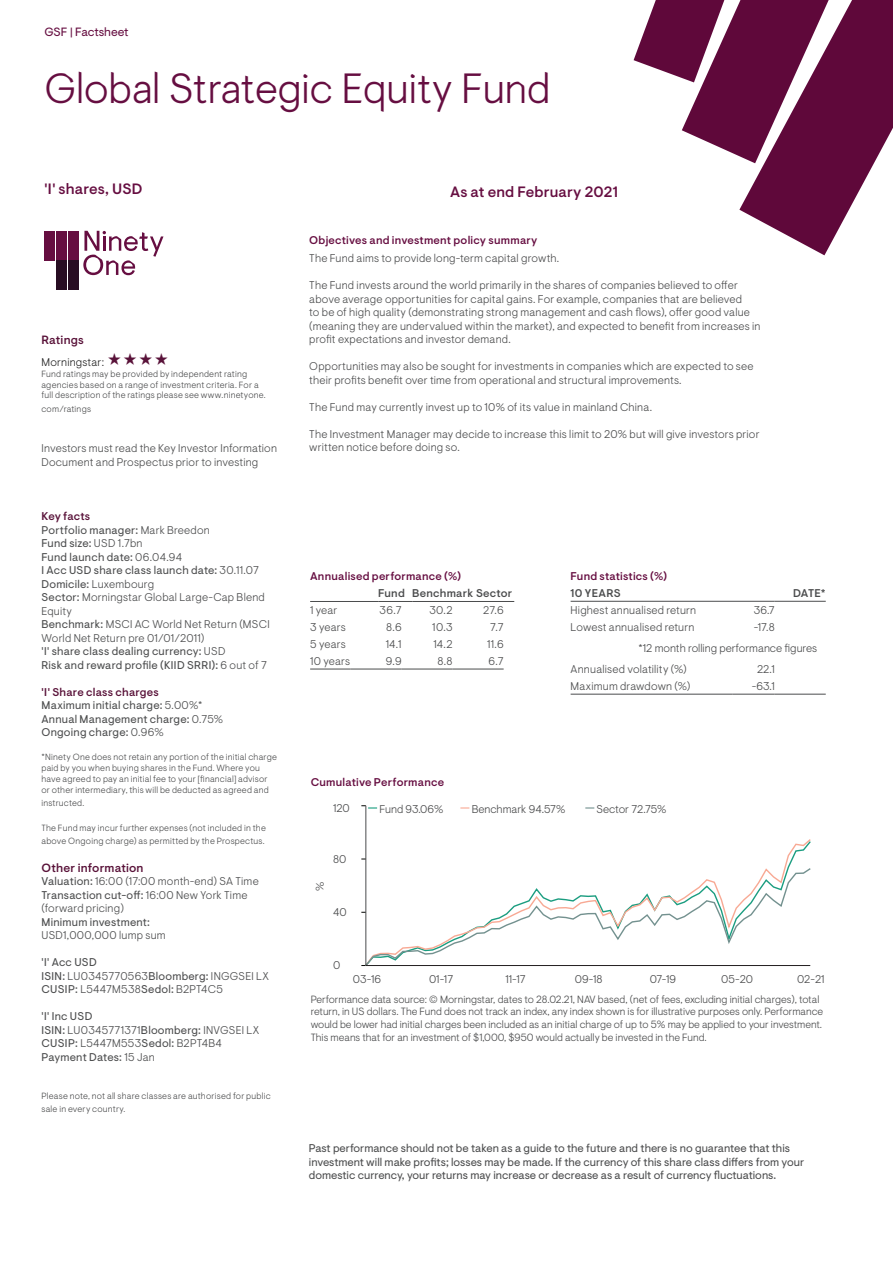
<style>
.page{position:relative;width:893px;height:1263px;background:#fff}
.page>*{position:absolute;margin:0;border:0;box-sizing:border-box;transform-origin:0 0}
.t1{font:300 42px "Ninety One Visuelt Display";color:#660e41}
.t2{font:500 15px "Ninety One Visuelt";letter-spacing:.01em;color:#660e41}
.t3{font:500 12px "Ninety One Visuelt";letter-spacing:.015em;color:#591239}
.t4{font:12px "Ninety One Visuelt";color:#660e41}
.t5{font:300 11.25px/13.5px "Ninety One Visuelt";letter-spacing:.015em;color:#4b4c4d}
.t6{font:11.25px/13.5px "Ninety One Visuelt";letter-spacing:.02em;color:#4b4c4d}
.t7{font:11.25px/13.5px "Ninety One Visuelt";color:#4b4c4d}
.t8{font:500 11.25px "Ninety One Visuelt";letter-spacing:.02em;color:#660e41}
.t9{font:500 11.25px "Ninety One Visuelt";letter-spacing:.02em;color:#4b4c4d}
.t10{font:300 11.25px "Ninety One Visuelt";letter-spacing:.02em;color:#242424}
.t11{font:300 11.25px "Ninety One Visuelt";letter-spacing:-.01em;color:#4b4c4d}
.t12{font:300 10.5px/12.6px "Ninety One Visuelt";color:#4b4c4d}
.t13{font:300 9px/10.8px "Ninety One Visuelt";letter-spacing:.025em;color:#4b4c4d}
.s1{font-weight:500;color:#591239}
.s2{font-weight:300}
.s3{font-weight:400}
</style>
<div class="page">
<hr style="left:571px;top:601px;width:204px;height:1px;background:#4b4c4d">
<hr style="left:775px;top:601px;width:51px;height:1px;background:#4b4c4d">
<hr style="left:571px;top:694px;width:161px;height:1px;background:#4b4c4d">
<hr style="left:732px;top:694px;width:43px;height:1px;background:#4b4c4d">
<hr style="left:775px;top:694px;width:51px;height:1px;background:#4b4c4d">
<hr style="left:310px;top:601px;width:68px;height:1px;background:#4b4c4d">
<hr style="left:378px;top:601px;width:34px;height:1px;background:#4b4c4d">
<hr style="left:412px;top:601px;width:64px;height:1px;background:#4b4c4d">
<hr style="left:476px;top:601px;width:38px;height:1px;background:#4b4c4d">
<hr style="left:310px;top:669px;width:41px;height:1px;background:#4b4c4d">
<hr style="left:351px;top:669px;width:51px;height:1px;background:#4b4c4d">
<hr style="left:402px;top:669px;width:51px;height:1px;background:#4b4c4d">
<hr style="left:453px;top:669px;width:51px;height:1px;background:#4b4c4d">
<svg style="left:361px;top:867px;width:450px;height:99px"></svg>
<svg style="left:361px;top:805px;width:16px;height:3px"></svg>
<hr style="left:366px;top:806px;width:1px;height:159px;background:#4b4c4d">
<hr style="left:366px;top:965px;width:444px;height:1px;background:#231f20">
<svg style="left:634px;top:0;width:259px;height:255px"></svg>
<div style="left:56px;top:231px;width:11px;height:30px;background:#660e41"></div>
<div style="left:44px;top:231px;width:11px;height:30px;background:#660e41"></div>
<div style="left:68px;top:231px;width:11px;height:30px;background:#660e41"></div>
<div style="left:56px;top:261px;width:11px;height:29px;background:#280d22"></div>
<div style="left:68px;top:261px;width:11px;height:29px;background:#280d22"></div>
<svg style="left:83px;top:231px;width:80px;height:44px"></svg>
<p class="t4" style="left:44px;top:25px;width:86px">GSF | Factsheet</p>
<h1 class="t1" style="left:44px;top:64px;width:508px">Global Strategic Equity Fund</h1>
<h2 class="t2" style="left:44px;top:180px;width:100px">'I' shares, USD</h2>
<h2 class="t2" style="left:450px;top:183px;width:169px">As at end February 2021</h2>
<p class="t3" style="left:41px;top:333px;width:44px">Ratings</p>
<p class="t10" style="left:41px;top:356px;width:64px">Morningstar:</p>
<p class="t13" style="left:41px;top:368px;width:226px">Fund ratings may be provided by independent rating agencies based on a range of investment criteria. For a full description of the ratings please see www.ninetyone.</p>
<p class="t13" style="left:41px;top:404px;width:51px">com/ratings</p>
<p class="t5" style="left:41px;top:442px;width:237px">Investors must read the Key Investor Information<br>Document and Prospectus prior to investing</p>
<p class="t6" style="left:41px;top:510px;width:230px"><span class="s1">Key facts<br></span>Portfolio manager: <span class="s2">Mark Breedon<br></span>Fund size: <span class="s2">USD 1.7bn<br></span>Fund launch date: <span class="s2">06.04.94<br></span>I Acc USD share class launch date: <span class="s2">30.11.07<br></span>Domicile: <span class="s2">Luxembourg<br></span>Sector: <span class="s2">Morningstar Global Large-Cap Blend<br>Equity<br></span>Benchmark: <span class="s2">MSCI AC World Net Return (MSCI<br>World Net Return pre 01/01/2011)<br></span>'I' share class dealing currency: <span class="s2">USD<br></span>Risk and reward profile (KIID SRRI): <span class="s2">6 out of 7</span></p>
<p class="t6" style="left:41px;top:685px;width:183px"><span class="s1">'I' Share class charges<br></span>Maximum initial charge: <span class="s2">5.00%*<br></span>Annual Management charge: <span class="s2">0.75%<br></span>Ongoing charge: <span class="s2">0.96%</span></p>
<p class="t13" style="left:41px;top:752px;width:237px">*Ninety One does not retain any portion of the initial charge paid by you when buying shares in the Fund. Where you have agreed to pay an initial fee to your [financial] advisor or other intermediary, this will be deducted as agreed and</p>
<p class="t13" style="left:41px;top:798px;width:44px">instructed.</p>
<p class="t13" style="left:41px;top:821px;width:226px;line-height:13.5px">The Fund may incur further expenses (not included in the above Ongoing charge) as permitted by the Prospectus.</p>
<p class="t3" style="left:41px;top:861px;width:104px">Other information</p>
<p class="t5" style="left:41px;top:875px;width:219px"><span class="s3">Valuation:</span> 16:00 (17:00 month-end) SA Time<br><span class="s3">Transaction cut-off:</span> 16:00 New York Time (forward pricing)</p>
<p class="t6" style="left:41px;top:916px;width:110px">Minimum investment:</p>
<p class="t5" style="left:41px;top:929px;width:126px">USD1,000,000 lump sum</p>
<p class="t5" style="left:41px;top:956px;width:229px"><span class="s3">'I' Acc USD<br>ISIN:</span> LU0345770563<span class="s3">Bloomberg:</span> INGGSEI LX<br><span class="s3">CUSIP:</span> L5447M538<span class="s3">Sedol:</span> B2PT4C5</p>
<p class="t6" style="left:41px;top:1010px;width:219px">'I' Inc USD<br>ISIN: <span class="s2">LU0345771371</span>Bloomberg: <span class="s2">INVGSEI LX<br></span>CUSIP: <span class="s2">L5447M553</span>Sedol: <span class="s2">B2PT4B4<br></span>Payment Dates: <span class="s2">15 Jan</span></p>
<p class="t13" style="left:41px;top:1089px;width:231px;line-height:13.5px">Please note, not all share classes are authorised for public sale in every country.</p>
<p class="t8" style="left:309px;top:234px;width:230px">Objectives and investment policy summary</p>
<p class="t5" style="left:309px;top:252px;width:251px">The Fund aims to provide long-term capital growth.</p>
<p class="t5" style="left:309px;top:279px;width:453px">The Fund invests around the world primarily in the shares of companies believed to offer above average opportunities for capital gains. For example, companies that are believed<br>to be of high quality (demonstrating strong management and cash flows), offer good value (meaning they are undervalued within the market), and expected to benefit from increases in profit expectations and investor demand.</p>
<p class="t5" style="left:309px;top:360px;width:446px">Opportunities may also be sought for investments in companies which are expected to see their profits benefit over time from operational and structural improvements.</p>
<p class="t5" style="left:309px;top:400px;width:344px">The Fund may currently invest up to 10% of its value in mainland China.</p>
<p class="t5" style="left:309px;top:427px;width:452px">The Investment Manager may decide to increase this limit to 20% but will give investors prior written notice before doing so.</p>
<p class="t8" style="left:310px;top:570px;width:153px">Annualised performance (%)</p>
<p class="t9" style="left:378px;top:587px;width:135px">Fund Benchmark Sector</p>
<p class="t5" style="left:310px;top:604px;width:29px">1 year</p>
<p class="t5" style="left:380px;top:604px;width:23px">36.7</p>
<p class="t5" style="left:429px;top:604px;width:25px">30.2</p>
<p class="t5" style="left:483px;top:604px;width:22px">27.6</p>
<p class="t5" style="left:310px;top:621px;width:37px">3 years</p>
<p class="t5" style="left:386px;top:621px;width:17px">8.6</p>
<p class="t5" style="left:432px;top:621px;width:22px">10.3</p>
<p class="t5" style="left:490px;top:621px;width:15px">7.7</p>
<p class="t5" style="left:310px;top:637px;width:37px">5 years</p>
<p class="t5" style="left:386px;top:637px;width:17px">14.1</p>
<p class="t5" style="left:433px;top:637px;width:21px">14.2</p>
<p class="t5" style="left:487px;top:637px;width:18px">11.6</p>
<p class="t5" style="left:310px;top:654px;width:42px">10 years</p>
<p class="t5" style="left:386px;top:654px;width:17px">9.9</p>
<p class="t5" style="left:437px;top:654px;width:17px">8.8</p>
<p class="t5" style="left:488px;top:654px;width:17px">6.7</p>
<p class="t8" style="left:311px;top:776px;width:135px">Cumulative Performance</p>
<p class="t8" style="left:571px;top:569px;width:98px">Fund statistics (%)</p>
<p class="t9" style="left:571px;top:586px;width:52px">10 YEARS</p>
<p class="t9" style="left:793px;top:586px;width:34px">DATE*</p>
<p class="t5" style="left:571px;top:603px;width:127px">Highest annualised return</p>
<p class="t5" style="left:754px;top:603px;width:22px">36.7</p>
<p class="t5" style="left:571px;top:620px;width:125px">Lowest annualised return</p>
<p class="t5" style="left:754px;top:620px;width:23px">-17.8</p>
<p class="t5" style="left:639px;top:641px;width:180px">*12 month rolling performance figures</p>
<p class="t5" style="left:571px;top:662px;width:118px">Annualised volatility (%)</p>
<p class="t5" style="left:757px;top:662px;width:19px">22.1</p>
<p class="t5" style="left:571px;top:679px;width:121px">Maximum drawdown (%)</p>
<p class="t5" style="left:752px;top:679px;width:24px">-63.1</p>
<p class="t5" style="left:333px;top:802px;width:18px">120</p>
<p class="t5" style="left:379px;top:802px;width:66px">Fund 93.06%</p>
<p class="t5" style="left:472px;top:802px;width:95px">Benchmark 94.57%</p>
<p class="t11" style="left:597px;top:802px;width:71px">Sector 72.75%</p>
<p class="t5" style="left:313px;top:891px;width:11px;rotate:-90deg">%</p>
<p class="t5" style="left:333px;top:853px;width:15px">80</p>
<p class="t5" style="left:333px;top:906px;width:15px">40</p>
<p class="t5" style="left:333px;top:958px;width:9px">0</p>
<p class="t5" style="left:797px;top:972px;width:29px">02-21</p>
<p class="t12" style="left:311px;top:993px;width:514px">Performance data source: © Morningstar, dates to 28.02.21, NAV based, (net of fees, excluding initial charges), total return, in US dollars. The Fund does not track an index, any index shown is for illustrative purposes only. Performance would be lower had initial charges been included as an initial charge of up to 5% may be applied to your investment.<br>This means that for an investment of $1,000, $950 would actually be invested in the Fund.</p>
<p class="t5" style="left:353px;top:972px;width:30px">03-16</p>
<p class="t5" style="left:429px;top:972px;width:25px">01-17</p>
<p class="t5" style="left:505px;top:972px;width:22px">11-17</p>
<p class="t5" style="left:575px;top:972px;width:29px">09-18</p>
<p class="t5" style="left:650px;top:972px;width:28px">07-19</p>
<p class="t5" style="left:721px;top:972px;width:33px">05-20</p>
<p class="t7" style="left:309px;top:1142px;width:497px">Past performance should not be taken as a guide to the future and there is no guarantee that this investment will make profits; losses may be made. If the currency of this share class differs from your domestic currency, your returns may increase or decrease as a result of currency fluctuations.</p>
</div>
